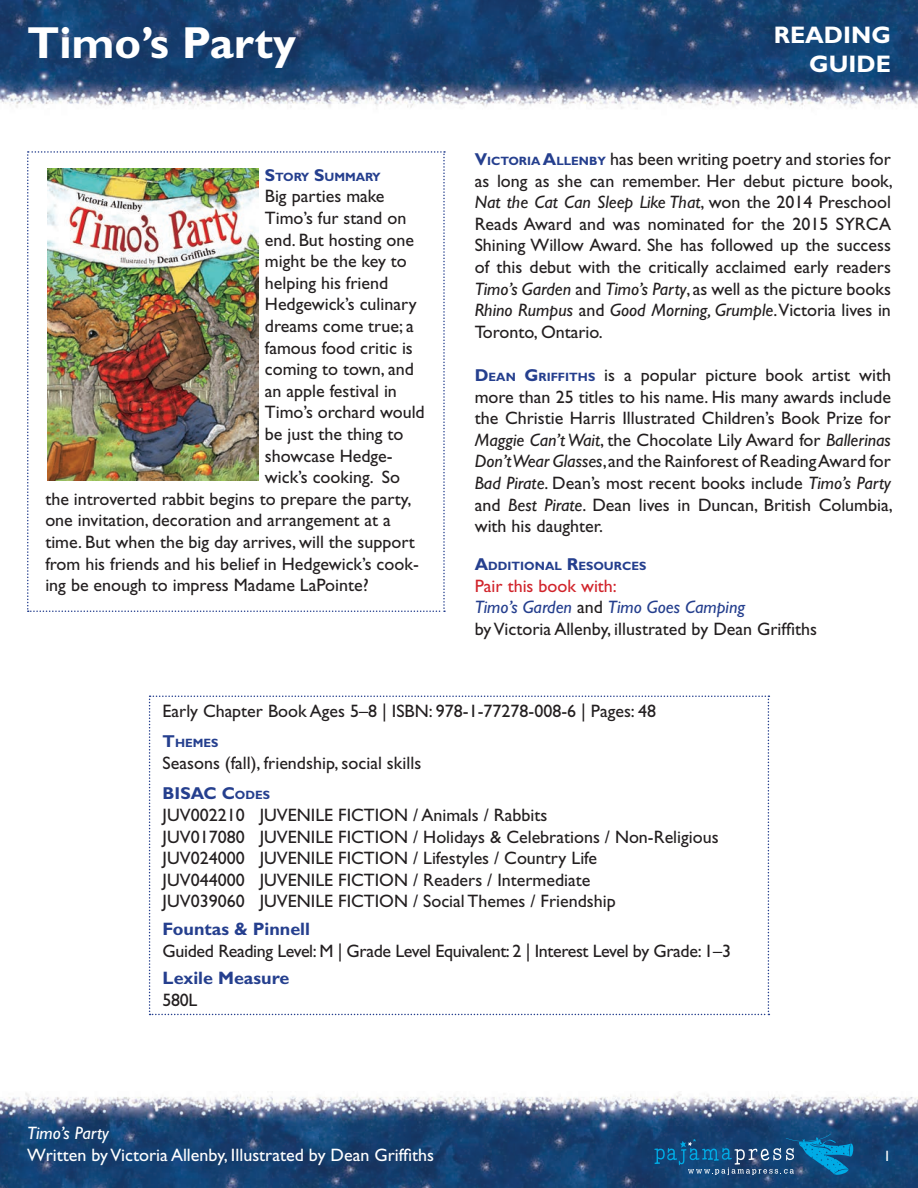
<style>
.page{position:relative;width:918px;height:1188px;background:#fff}
.page>*{position:absolute;margin:0;border:0;box-sizing:border-box;transform-origin:0 0}
.t1{font:700 45px "Gill Sans Std";color:#fff}
.t2{font:700 24px "Gill Sans Std";color:#fff}
.Heading{font:18px/21.6px "Gill Sans Std";color:#231f20;text-align:justify}
.Heading-2{font:18px "Gill Sans Std";letter-spacing:-.02em;color:#231f20}
.t3{font:18px "Gill Sans Std";color:#fff}
.t4{font:italic 18px "Gill Sans Std";color:#253f8e}
.Heading-3{font:700 18px "Gill Sans Std";color:#253f8e}
.t5{font:18px "Gill Sans Std";color:#d1232a}
.t6{font:italic 18px "Gill Sans Std";color:#fff}
.t7{font:700 17.25px "Gill Sans Std";color:#253f8e}
.t8{font:15px "Gill Sans Std";color:#fff}
.t9{font:700 12.15px "Gill Sans Std";color:#253f8e}
.s1{font-size:17.25px}
.s2{font-weight:700;font-size:17.25px;color:#253f8e}
.s3{font-weight:700;font-size:12.15px;color:#253f8e}
.s4{font-style:italic}
.s5{font-style:normal;color:#231f20}
.s6{font-size:12.15px}
</style>
<div class="page">
<img style="left:0;top:1091px;width:918px;height:97px">
<img style="left:0;top:0;width:918px;height:109px">
<svg style="left:654px;top:1134px;width:199px;height:41px"></svg>
<svg style="left:27px;top:151px;width:418px;height:461px"></svg>
<img style="left:47px;top:168px;width:211px;height:313px">
<svg style="left:149px;top:696px;width:620px;height:319px"></svg>
<h1 class="t1" style="left:27px;top:16px;width:271px">Timo’s Party</h1>
<p class="t9" style="left:265px;top:169px;width:117px"><span class="s1">S</span>TORY <span class="s1">S</span>UMMARY</p>
<p class="Heading" style="left:265px;top:186px;width:121px">Big parties make</p>
<p class="Heading" style="left:265px;top:207px;width:143px">Timo’s fur stand on</p>
<p class="Heading" style="left:265px;top:229px;width:151px">end. But hosting one</p>
<p class="Heading" style="left:265px;top:250px;width:144px">might be the key to</p>
<p class="Heading" style="left:265px;top:272px;width:125px">helping his friend</p>
<p class="Heading" style="left:265px;top:294px;width:153px">Hedgewick’s culinary</p>
<p class="Heading" style="left:265px;top:315px;width:150px">dreams come true; a</p>
<p class="Heading" style="left:265px;top:337px;width:149px">famous food critic is</p>
<p class="Heading" style="left:265px;top:358px;width:150px">coming to town, and</p>
<p class="Heading" style="left:265px;top:380px;width:134px">an apple festival in</p>
<p class="Heading" style="left:265px;top:402px;width:161px">Timo’s orchard would</p>
<p class="Heading" style="left:265px;top:423px;width:140px">be just the thing to</p>
<p class="Heading" style="left:265px;top:445px;width:129px">showcase Hedge-</p>
<p class="Heading" style="left:265px;top:466px;width:137px">wick’s cooking. So</p>
<p class="Heading" style="left:45px;top:488px;width:367px">the introverted rabbit begins to prepare the party,</p>
<p class="Heading" style="left:45px;top:510px;width:347px">one invitation, decoration and arrangement at a</p>
<p class="Heading" style="left:45px;top:531px;width:371px">time. But when the big day arrives, will the support</p>
<p class="Heading" style="left:45px;top:553px;width:375px">from his friends and his belief in Hedgewick’s cook-</p>
<p class="Heading" style="left:45px;top:574px;width:325px">ing be enough to impress Madame LaPointe?</p>
<h2 class="t2" style="left:774px;top:21px;width:119px">READING</h2>
<h2 class="t2" style="left:809px;top:50px;width:83px">GUIDE</h2>
<p class="Heading" style="left:475px;top:148px;width:420px"><span class="s2">V</span><span class="s3">ICTORIA</span> <span class="s2">A</span><span class="s3">LLENBY</span> has been writing poetry and stories for as long as she can remember. Her debut picture book, <span class="s4">Nat the Cat Can Sleep Like That</span>, won the 2014 Preschool Reads Award and was nominated for the 2015 SYRCA Shining Willow Award. She has followed up the success of this debut with the critically acclaimed early readers <span class="s4">Timo’s Garden</span> and <span class="s4">Timo’s Party</span>, as well as the picture books <span class="s4">Rhino Rumpus</span> and <span class="s4">Good Morning, Grumple</span>. Victoria lives in Toronto, Ontario.</p>
<p class="Heading" style="left:475px;top:364px;width:420px"><span class="s2">D</span><span class="s3">EAN</span> <span class="s2">G</span><span class="s3">RIFFITHS</span> is a popular picture book artist with more than 25 titles to his name. His many awards include the Christie Harris Illustrated Children’s Book Prize for <span class="s4">Maggie Can’t Wait</span>, the Chocolate Lily Award for <span class="s4">Ballerinas Don’t Wear Glasses</span>, and the Rainforest of Reading Award for <span class="s4">Bad Pirate</span>. Dean’s most recent books include <span class="s4">Timo’s Party </span>and <span class="s4">Best Pirate</span>. Dean lives in Duncan, British Columbia, with his daughter.</p>
<p class="t9" style="left:475px;top:559px;width:172px"><span class="s1">A</span>DDITIONAL <span class="s1">R</span>ESOURCES</p>
<p class="t5" style="left:475px;top:575px;width:144px">Pair this book with:</p>
<p class="t4" style="left:475px;top:597px;width:272px">Timo’s Garden <span class="s5">and</span> Timo Goes Camping</p>
<p class="Heading" style="left:475px;top:618px;width:344px">by Victoria Allenby, illustrated by Dean Griffiths</p>
<p class="Heading" style="left:163px;top:700px;width:495px">Early Chapter Book Ages 5–8 | ISBN: 978-1-77278-008-6 | Pages: 48</p>
<p class="t9" style="left:163px;top:736px;width:56px"><span class="s1">T</span>HEMES</p>
<p class="Heading" style="left:163px;top:752px;width:260px">Seasons (fall), friendship, social skills</p>
<p class="t7" style="left:163px;top:783px;width:108px">BISAC C<span class="s6">ODES</span></p>
<p class="Heading" style="left:163px;top:804px;width:386px">JUV002210 JUVENILE FICTION / Animals / Rabbits</p>
<p class="Heading" style="left:163px;top:826px;width:558px">JUV017080 JUVENILE FICTION / Holidays &amp; Celebrations / Non-Religious</p>
<p class="Heading" style="left:163px;top:847px;width:436px">JUV024000 JUVENILE FICTION / Lifestyles / Country Life</p>
<p class="Heading" style="left:163px;top:869px;width:429px">JUV044000 JUVENILE FICTION / Readers / Intermediate</p>
<p class="Heading" style="left:163px;top:891px;width:455px">JUV039060 JUVENILE FICTION / Social Themes / Friendship</p>
<p class="Heading-3" style="left:163px;top:918px;width:149px">Fountas &amp; Pinnell</p>
<p class="Heading-2" style="left:163px;top:940px;width:570px">Guided Reading Level: M | Grade Level Equivalent: 2 | Interest Level by Grade: 1–3</p>
<p class="Heading-3" style="left:163px;top:968px;width:128px">Lexile Measure</p>
<p class="Heading" style="left:163px;top:989px;width:36px">580L</p>
<p class="t6" style="left:27px;top:1123px;width:84px">Timo’s Party</p>
<p class="t3" style="left:27px;top:1145px;width:409px">Written by Victoria Allenby, Illustrated by Dean Griffiths</p>
<p class="t8" style="left:884px;top:1147px;width:9px">1</p>
</div>
